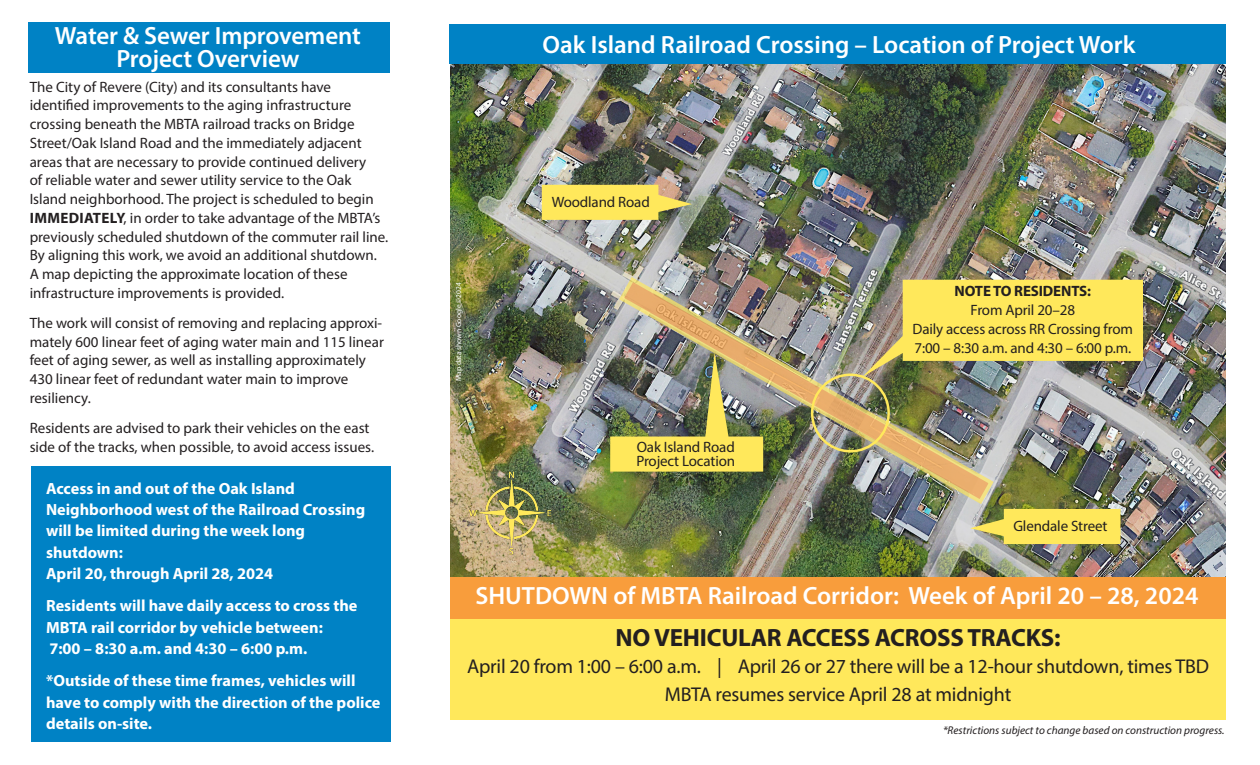
<style>
.page{position:relative;width:1260px;height:765px;background:#fff}
.page>*{position:absolute;margin:0;border:0;box-sizing:border-box;transform-origin:0 0}
.t1{font:600 25px/22.5px "Myriad Pro";color:#fff;text-align:center}
.t2{font:700 25px "Myriad Pro";letter-spacing:-.01em;color:#231f20}
.t3{font:20px/27.5px "Myriad Pro";letter-spacing:-.01em;color:#231f20;text-align:center}
.t4{font:700 16.25px/21.2px "Myriad Pro";color:#fff}
.t5{font:15px/18.8px "Myriad Pro";color:#231f20}
.t6{font:700 15px "Myriad Pro";letter-spacing:-.01em;color:#231f20}
.t7{font:italic 11.25px "Myriad Pro";color:#231f20}
.t8{font:7.5px "Myriad Pro";color:#fff}
.s1{font-weight:700}
</style>
<div class="page">
<div style="left:450px;top:619px;width:776px;height:100px;background:#ffe85b"></div>
<div style="left:31px;top:467px;width:360px;height:275px;background:#0082c5"></div>
<div style="left:28px;top:23px;width:362px;height:50px;background:#0082c5"></div>
<div style="left:450px;top:576px;width:776px;height:43px;background:#f89d3c"></div>
<img style="left:450px;top:63px;width:776px;height:514px">
<svg style="left:542px;top:185px;width:150px;height:35px;background:#ebd75f"></svg>
<svg style="left:970px;top:509px;width:151px;height:35px;background:#eddb62"></svg>
<svg style="left:995px;top:280px;width:148px;height:97px;background:#e9d660"></svg>
<svg style="left:610px;top:353px;width:7px;height:119px"></svg>
<img style="left:617px;top:275px;width:378px;height:231px">
<div style="left:449px;top:24px;width:777px;height:39px;background:#0082c5"></div>
<div style="left:811px;top:374px;width:79px;height:79px;border:2px solid #ffe85b;border-radius:50%"></div>
<img style="left:468px;top:470px;width:86px;height:87px">
<h1 class="t1" style="left:55px;top:24px;width:308px">Water &amp; Sewer Improvement<br>Project Overview</h1>
<p class="t5" style="left:30px;top:77px;width:360px">The City of Revere (City) and its consultants have identified improvements to the aging infrastructure crossing beneath the MBTA railroad tracks on Bridge Street/Oak Island Road and the immediately adjacent areas that are necessary to provide continued delivery<br>of reliable water and sewer utility service to the Oak Island neighborhood. The project is scheduled to begin <span class="s1">IMMEDIATELY</span>, in order to take advantage of the MBTA’s previously scheduled shutdown of the commuter rail line.<br>By aligning this work, we avoid an additional shutdown.<br>A map depicting the approximate location of these infrastructure improvements is provided.</p>
<p class="t5" style="left:30px;top:313px;width:356px">The work will consist of removing and replacing approxi&shy;mately 600 linear feet of aging water main and 115 linear feet of aging sewer, as well as installing approximately 430 linear feet of redundant water main to improve resiliency.</p>
<p class="t5" style="left:30px;top:418px;width:346px">Residents are advised to park their vehicles on the east side of the tracks, when possible, to avoid access issues.</p>
<p class="t4" style="left:46px;top:477px;width:321px">Access in and out of the Oak Island<br>Neighborhood west of the Railroad Crossing will be limited during the week long shutdown:<br>April 20, through April 28, 2024</p>
<p class="t4" style="left:46px;top:595px;width:313px">Residents will have daily access to cross the<br>MBTA rail corridor by vehicle between:<br>7:00 – 8:30 a.m. and 4:30 – 6:00 p.m.</p>
<p class="t4" style="left:46px;top:670px;width:336px">*Outside of these time frames, vehicles will have to comply with the direction of the police details on-site.</p>
<h1 class="t1" style="left:543px;top:33px;width:594px">Oak Island Railroad Crossing – Location of Project Work</h1>
<p class="t5" style="left:552px;top:192px;width:100px">Woodland Road</p>
<p class="t8" style="left:454px;top:381px;width:100px;rotate:-90deg">Map data shown Google ©2024</p>
<p class="t6" style="left:955px;top:282px;width:138px">NOTE TO RESIDENTS:</p>
<p class="t5" style="left:913px;top:300px;width:222px;text-align:center">From April 20–28<br>Daily access across RR Crossing from<br>7:00 – 8:30 a.m. and 4:30 – 6:00 p.m.</p>
<p class="t5" style="left:636px;top:440px;width:100px;line-height:13.8px">Oak Island Road<br>Project Location</p>
<p class="t5" style="left:1013px;top:516px;width:95px">Glendale Street</p>
<h1 class="t1" style="left:475px;top:583px;width:725px">SHUTDOWN of MBTA Railroad Corridor: Week of April 20 – 28, 2024</h1>
<h1 class="t2" style="left:616px;top:621px;width:447px">NO VEHICULAR ACCESS ACROSS TRACKS:</h1>
<h2 class="t3" style="left:467px;top:652px;width:744px">April 20 from 1:00 – 6:00 a.m. | April 26 or 27 there will be a 12-hour shutdown, times TBD<br>MBTA resumes service April 28 at midnight</h2>
<p class="t7" style="left:943px;top:723px;width:283px">*Restrictions subject to change based on construction progress.</p>
</div>
